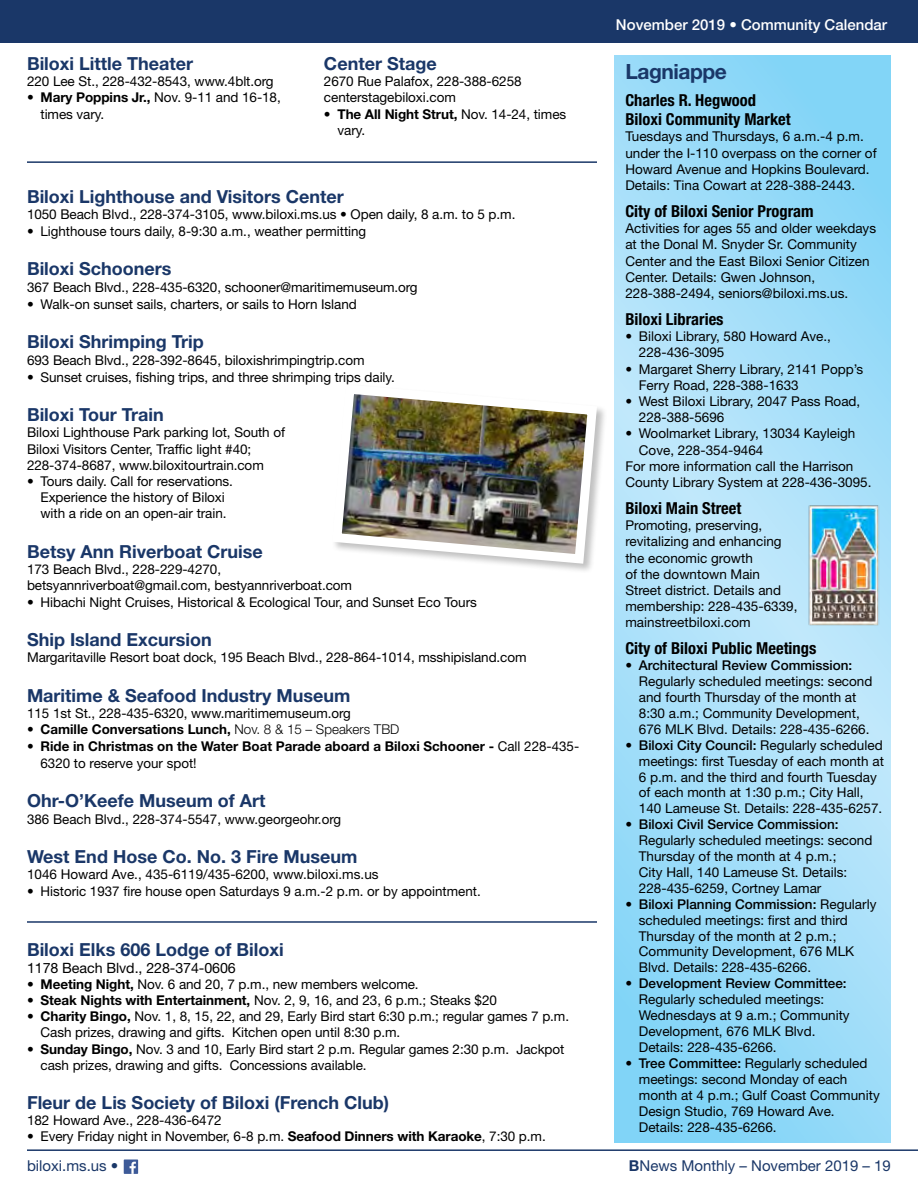
<style>
.page{position:relative;width:918px;height:1188px;background:#fff}
.page>*{position:absolute;margin:0;border:0;box-sizing:border-box;transform-origin:0 0}
.t1{font:700 21px "Helvetica Neue";letter-spacing:-.02em;color:#1a3768}
.t2{font:700 18px "Helvetica Neue";color:#1a3768}
.t3{font:700 condensed 16.5px/19.5px "Helvetica Neue";color:#000}
.t4{font:15px "Helvetica Neue";color:#1a3768}
.t5{font:500 15px "Helvetica Neue";color:#fff}
.t6{font:14.25px "Helvetica Neue";letter-spacing:-.005em;color:#000}
.t7{font:13.5px/16.2px "Helvetica Neue";color:#000}
.t8{font:700 13.5px/17.1px "Helvetica Neue";color:#000}
.t9{font:500 13.5px "Helvetica Neue";color:#000}
.s1{font-weight:700}
.s2{font-weight:300}
.s3{font-weight:400}
.s4{font-weight:500}
</style>
<div class="page">
<hr style="left:27px;top:1149px;width:891px;height:2px;background:#1a3768">
<div style="left:124px;top:1159px;width:14px;height:15px;background:#3d5a98"></div>
<svg style="left:130px;top:1162px;width:6px;height:12px"></svg>
<div style="left:0;top:0;width:918px;height:42px;background:#1a3768"></div>
<svg style="left:615px;top:56px;width:275px;height:1087px;background:#a2def9"></svg>
<img style="left:801px;top:501px;width:88px;height:125px">
<hr style="left:27px;top:161px;width:570px;height:2px;background:#1a3768">
<hr style="left:27px;top:921px;width:570px;height:2px;background:#1a3768">
<img style="left:334px;top:394px;width:268px;height:175px">
<h2 class="t2" style="left:27px;top:53px;width:168px">Biloxi Little Theater</h2>
<p class="t7" style="left:27px;top:73px;width:248px">220 Lee St., 228-432-8543, www.4blt.org</p>
<p class="t7" style="left:40px;top:89px;width:242px;text-indent:-14px"><span class="s1">• Mary Poppins Jr.,</span> Nov. 9-11 and 16-18, times vary.</p>
<h2 class="t2" style="left:324px;top:53px;width:114px">Center Stage</h2>
<p class="t7" style="left:324px;top:73px;width:199px">2670 Rue Palafox, 228-388-6258 centerstagebiloxi.com</p>
<p class="t7" style="left:337px;top:106px;width:230px;text-indent:-14px"><span class="s1">• The All Night Strut,</span> Nov. 14-24, times vary.</p>
<h2 class="t2" style="left:27px;top:185px;width:318px">Biloxi Lighthouse and Visitors Center</h2>
<p class="t7" style="left:27px;top:206px;width:490px">1050 Beach Blvd., 228-374-3105, www.biloxi.ms.us • Open daily, 8 a.m. to 5 p.m.</p>
<p class="t7" style="left:27px;top:223px;width:341px">• Lighthouse tours daily, 8-9:30 a.m., weather permitting</p>
<h2 class="t2" style="left:27px;top:258px;width:146px">Biloxi Schooners</h2>
<p class="t7" style="left:27px;top:279px;width:392px">367 Beach Blvd., 228-435-6320, schooner@maritimemuseum.org</p>
<p class="t7" style="left:27px;top:296px;width:331px">• Walk-on sunset sails, charters, or sails to Horn Island</p>
<h2 class="t2" style="left:27px;top:331px;width:178px">Biloxi Shrimping Trip</h2>
<p class="t7" style="left:27px;top:351px;width:339px">693 Beach Blvd., 228-392-8645, biloxishrimpingtrip.com</p>
<p class="t7" style="left:27px;top:369px;width:369px">• Sunset cruises, fishing trips, and three shrimping trips daily.</p>
<h2 class="t2" style="left:27px;top:404px;width:138px">Biloxi Tour Train</h2>
<p class="t7" style="left:27px;top:424px;width:260px">Biloxi Lighthouse Park parking lot, South of<br>Biloxi Visitors Center, Traffic light #40;<br>228-374-8687, www.biloxitourtrain.com</p>
<p class="t7" style="left:27px;top:473px;width:207px;text-align:center">• Tours daily. Call for reservations.<br>Experience the history of Biloxi with a ride on an open-air train.</p>
<h2 class="t2" style="left:27px;top:541px;width:237px">Betsy Ann Riverboat Cruise</h2>
<p class="t7" style="left:27px;top:561px;width:327px">173 Beach Blvd., 228-229-4270, betsyannriverboat@gmail.com, bestyannriverboat.com</p>
<p class="t7" style="left:27px;top:594px;width:451px">• Hibachi Night Cruises, Historical &amp; Ecological Tour, and Sunset Eco Tours</p>
<h2 class="t2" style="left:27px;top:629px;width:186px">Ship Island Excursion</h2>
<p class="t7" style="left:27px;top:649px;width:501px">Margaritaville Resort boat dock, 195 Beach Blvd., 228-864-1014, msshipisland.com</p>
<h2 class="t2" style="left:27px;top:685px;width:325px">Maritime &amp; Seafood Industry Museum</h2>
<p class="t7" style="left:27px;top:705px;width:325px">115 1st St., 228-435-6320, www.maritimemuseum.org</p>
<p class="t8" style="left:27px;top:721px;width:374px">• Camille Conversations Lunch, <span class="s2">Nov. 8 &amp; 15 – Speakers TBD</span></p>
<p class="t8" style="left:40px;top:737px;width:540px;text-indent:-13px">• Ride in Christmas on the Water Boat Parade aboard a Biloxi Schooner - <span class="s3">Call 228-435-<br>6320 to reserve your spot!</span></p>
<h2 class="t2" style="left:27px;top:790px;width:240px">Ohr-O’Keefe Museum of Art</h2>
<p class="t7" style="left:27px;top:810px;width:316px">386 Beach Blvd., 228-374-5547, www.georgeohr.org</p>
<h2 class="t2" style="left:27px;top:846px;width:332px">West End Hose Co. No. 3 Fire Museum</h2>
<p class="t7" style="left:27px;top:866px;width:353px">1046 Howard Ave., 435-6119/435-6200, www.biloxi.ms.us</p>
<p class="t7" style="left:27px;top:882px;width:455px">• Historic 1937 fire house open Saturdays 9 a.m.-2 p.m. or by appointment.</p>
<h2 class="t2" style="left:27px;top:938px;width:258px">Biloxi Elks 606 Lodge of Biloxi</h2>
<p class="t6" style="left:27px;top:959px;width:210px">1178 Beach Blvd., 228-374-0606</p>
<p class="t7" style="left:27px;top:976px;width:393px"><span class="s1">• Meeting Night,</span> Nov. 6 and 20, 7 p.m., new members welcome.</p>
<p class="t7" style="left:27px;top:992px;width:471px"><span class="s1">• Steak Nights with Entertainment,</span> Nov. 2, 9, 16, and 23, 6 p.m.; Steaks $20</p>
<p class="t7" style="left:40px;top:1008px;width:530px;text-indent:-14px"><span class="s1">• Charity Bingo,</span> Nov. 1, 8, 15, 22, and 29, Early Bird start 6:30 p.m.; regular games 7 p.m.<br>Cash prizes, drawing and gifts. Kitchen open until 8:30 p.m.</p>
<p class="t7" style="left:40px;top:1041px;width:526px;text-indent:-14px"><span class="s1">• Sunday Bingo,</span> Nov. 3 and 10, Early Bird start 2 p.m. Regular games 2:30 p.m. Jackpot cash prizes, drawing and gifts. Concessions available.</p>
<h2 class="t2" style="left:27px;top:1091px;width:364px">Fleur de Lis Society of Biloxi (French Club)</h2>
<p class="t7" style="left:27px;top:1112px;width:196px">182 Howard Ave., 228-436-6472</p>
<p class="t7" style="left:27px;top:1128px;width:520px">• Every Friday night in November, 6-8 p.m. <span class="s1">Seafood Dinners with Karaoke</span>, 7:30 p.m.</p>
<p class="t5" style="left:616px;top:15px;width:273px">November 2019 • Community Calendar</p>
<h1 class="t1" style="left:625px;top:59px;width:103px">Lagniappe</h1>
<p class="t3" style="left:625px;top:90px;width:167px">Charles R. Hegwood<br>Biloxi Community Market</p>
<p class="t7" style="left:625px;top:128px;width:253px">Tuesdays and Thursdays, 6 a.m.-4 p.m. under the I-110 overpass on the corner of Howard Avenue and Hopkins Boulevard.<br>Details: Tina Cowart at 228-388-2443.</p>
<p class="t3" style="left:625px;top:201px;width:190px">City of Biloxi Senior Program</p>
<p class="t7" style="left:625px;top:220px;width:252px">Activities for ages 55 and older weekdays at the Donal M. Snyder Sr. Community Center and the East Biloxi Senior Citizen Center. Details: Gwen Johnson, 228-388-2494, seniors@biloxi.ms.us.</p>
<p class="t3" style="left:625px;top:309px;width:100px">Biloxi Libraries</p>
<p class="t7" style="left:639px;top:328px;width:194px;text-indent:-14px">• Biloxi Library, 580 Howard Ave.,<br>228-436-3095</p>
<p class="t7" style="left:639px;top:360px;width:226px;text-indent:-14px">• Margaret Sherry Library, 2141 Popp’s<br>Ferry Road, 228-388-1633</p>
<p class="t7" style="left:639px;top:393px;width:223px;text-indent:-14px">• West Biloxi Library, 2047 Pass Road,<br>228-388-5696</p>
<p class="t7" style="left:625px;top:425px;width:232px">• Woolmarket Library, 13034 Kayleigh</p>
<p class="t7" style="left:639px;top:441px;width:126px">Cove, 228-354-9464</p>
<p class="t7" style="left:625px;top:458px;width:230px">For more information call the Harrison</p>
<p class="t7" style="left:625px;top:474px;width:248px">County Library System at 228-436-3095.</p>
<p class="t3" style="left:625px;top:498px;width:117px">Biloxi Main Street</p>
<p class="t7" style="left:625px;top:517px;width:174px">Promoting, preserving, revitalizing and enhancing the economic growth<br>of the downtown Main<br>Street district. Details and membership: 228-435-6339, mainstreetbiloxi.com</p>
<p class="t3" style="left:625px;top:638px;width:193px">City of Biloxi Public Meetings</p>
<p class="t9" style="left:625px;top:657px;width:228px">• Architectural Review Commission:</p>
<p class="t7" style="left:639px;top:673px;width:235px">Regularly scheduled meetings: second and fourth Thursday of the month at 8:30 a.m.; Community Development, 676 MLK Blvd. Details: 228-435-6266.</p>
<p class="t7" style="left:639px;top:737px;width:247px;text-indent:-14px"><span class="s4">• Biloxi City Council:</span> Regularly scheduled meetings: first Tuesday of each month at 6 p.m. and the third and fourth Tuesday of each month at 1:30 p.m.; City Hall, 140 Lameuse St. Details: 228-435-6257.</p>
<p class="t9" style="left:625px;top:816px;width:215px">• Biloxi Civil Service Commission:</p>
<p class="t7" style="left:639px;top:832px;width:235px">Regularly scheduled meetings: second Thursday of the month at 4 p.m.;<br>City Hall, 140 Lameuse St. Details:<br>228-435-6259, Cortney Lamar</p>
<p class="t7" style="left:639px;top:896px;width:239px;text-indent:-14px"><span class="s4">• Biloxi Planning Commission:</span> Regularly scheduled meetings: first and third Thursday of the month at 2 p.m.; Community Development, 676 MLK Blvd. Details: 228-435-6266.</p>
<p class="t9" style="left:625px;top:975px;width:223px">• Development Review Committee:</p>
<p class="t7" style="left:639px;top:991px;width:212px">Regularly scheduled meetings:<br>Wednesdays at 9 a.m.; Community<br>Development, 676 MLK Blvd.<br>Details: 228-435-6266.</p>
<p class="t7" style="left:639px;top:1055px;width:242px;text-indent:-14px"><span class="s4">• Tree Committee:</span> Regularly scheduled meetings: second Monday of each month at 4 p.m.; Gulf Coast Community<br>Design Studio, 769 Howard Ave.<br>Details: 228-435-6266.</p>
<p class="t4" style="left:27px;top:1157px;width:93px">biloxi.ms.us •</p>
<p class="t4" style="left:629px;top:1157px;width:264px"><span class="s1">B</span>News Monthly – November 2019 – 19</p>
</div>
